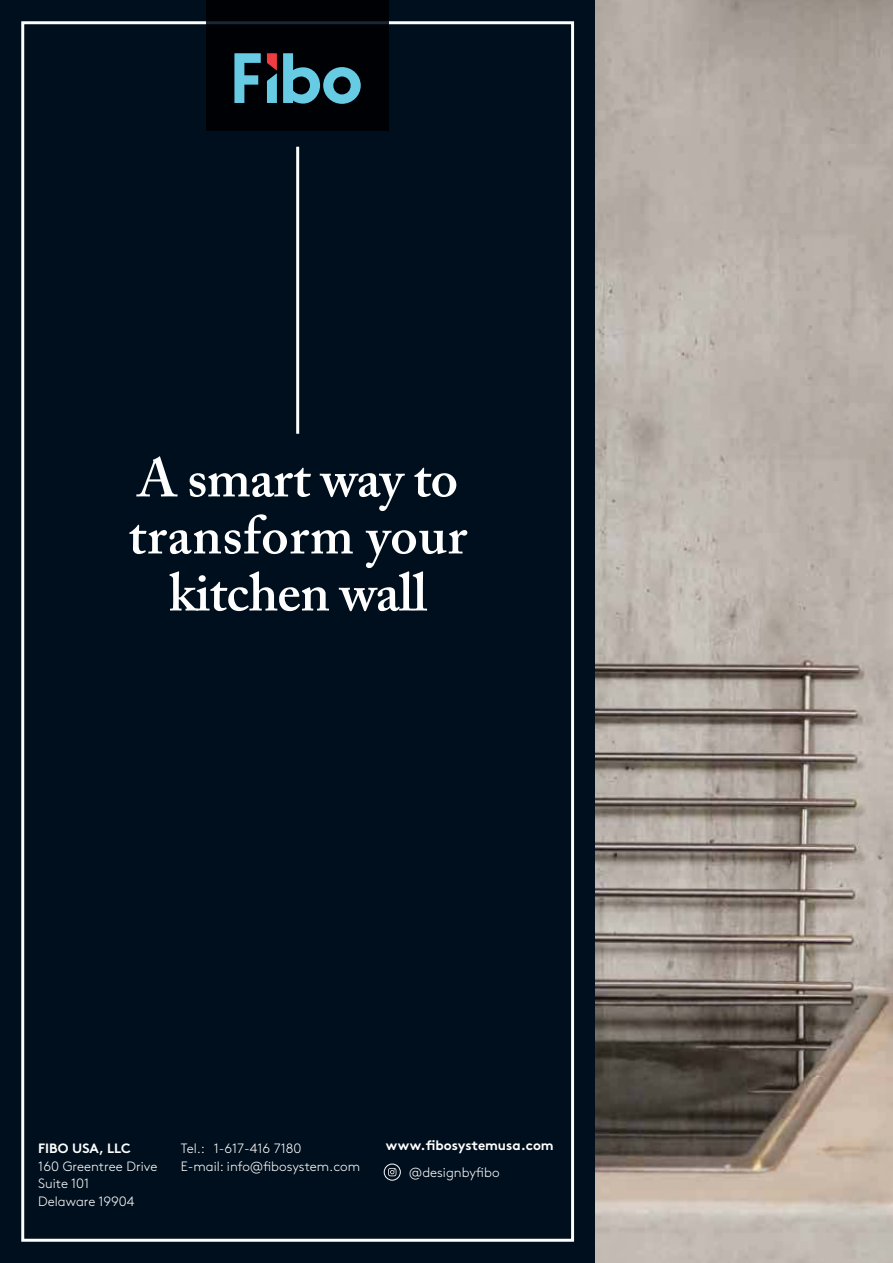
<style>
.page{position:relative;width:893px;height:1263px;background:#fff}
.page>*{position:absolute;margin:0;border:0;box-sizing:border-box;transform-origin:0 0}
.t1{font:600 54px/57px "Adobe Caslon Pro";letter-spacing:-.01em;color:#fff;text-align:center}
.t2{font:300 13.5px/18px "Brown";color:#fff}
.t3{font:700 13.5px "Brown";color:#fff}
</style>
<div class="page">
<div style="left:0;top:0;width:595px;height:1263px;background:#000f1d"></div>
<img style="left:595px;top:0;width:298px;height:1263px">
<div style="left:206px;top:0;width:183px;height:131px;background:#000105"></div>
<svg style="left:267px;top:53px;width:10px;height:50px"></svg>
<svg style="left:283px;top:53px;width:78px;height:51px"></svg>
<svg style="left:234px;top:53px;width:27px;height:50px"></svg>
<hr style="left:296px;top:147px;width:3px;height:287px;background:#fff">
<svg style="left:384px;top:1163px;width:17px;height:18px"></svg>
<h1 class="t1" style="left:128px;top:455px;width:340px">A smart way to transform your kitchen wall</h1>
<p class="t3" style="left:386px;top:1140px;width:170px">www.fibosystemusa.com</p>
<p class="t3" style="left:38px;top:1142px;width:94px">FIBO USA, LLC</p>
<p class="t2" style="left:38px;top:1158px;width:121px">160 Greentree Drive<br>Suite 101<br>Delaware 19904</p>
<p class="t2" style="left:409px;top:1165px;width:92px">@designbyibo</p>
<p class="t2" style="left:181px;top:1140px;width:181px">Tel.: 1-617-416 7180<br>E-mail: info@ibosystem.com</p>
</div>
